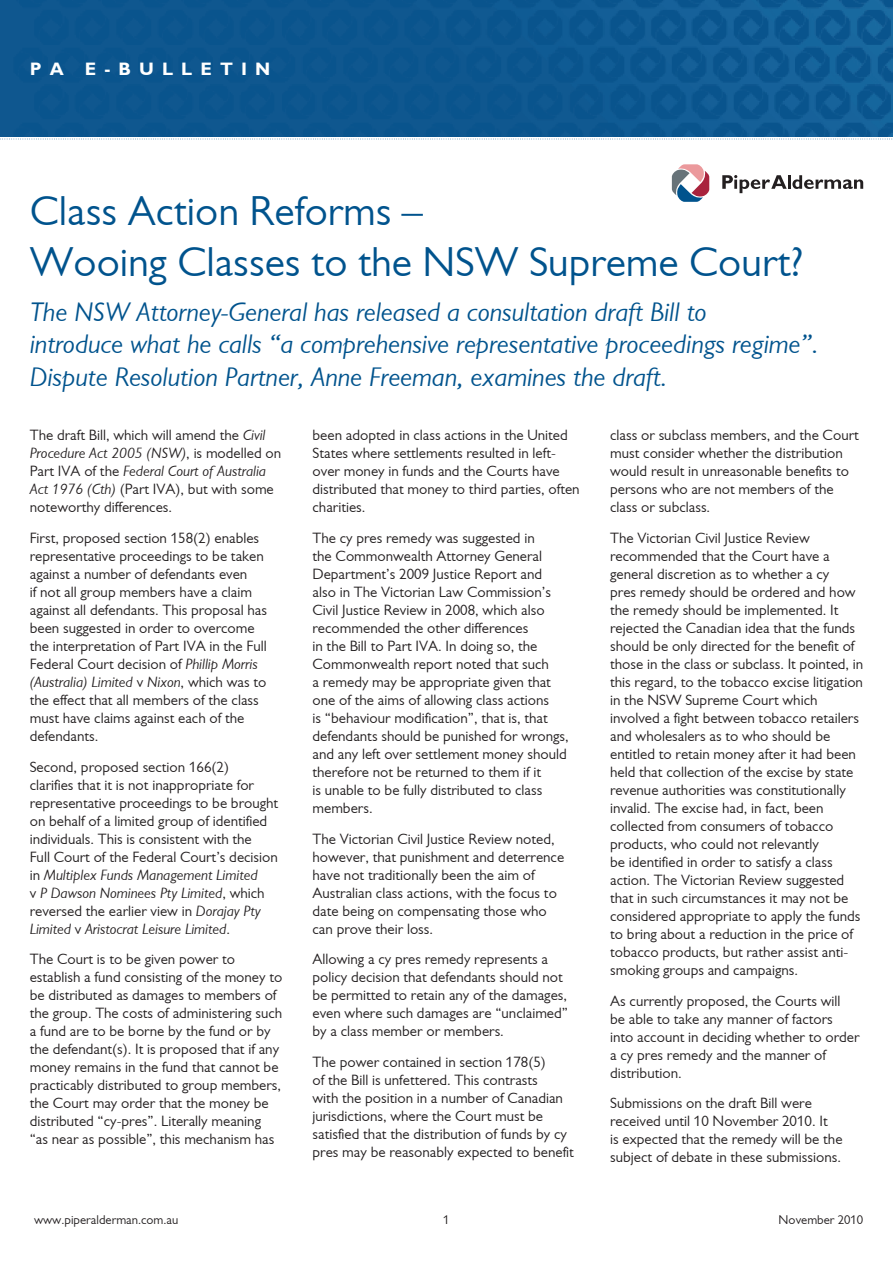
<style>
.page{position:relative;width:893px;height:1263px;background:#fff}
.page>*{position:absolute;margin:0;border:0;box-sizing:border-box;transform-origin:0 0}
.Blue_Main_Heading{font:42px/50.4px "Gill Alt One MT Book";color:#00538d}
.Blue_Author_or_intro{font:italic 27px/32.4px "Gill Alt One MT Book";color:#00538d}
.Publication_name{font:18px "Gill Alt One MT Bold";letter-spacing:.45em;color:#fff}
.Main_body_copy{font:15px/18px "Gill Alt One MT Book";color:#231f20}
.t1{font:12.75px "Gill Alt One MT Book";color:#231f20}
.s1{font-style:italic}
</style>
<div class="page">
<img style="left:0;top:0;width:893px;height:136px">
<svg style="left:0;top:139px;width:893px;height:1px"></svg>
<svg style="left:672px;top:164px;width:37px;height:38px"></svg>
<svg style="left:722px;top:175px;width:141px;height:18px"></svg>
<p class="Publication_name" style="left:30px;top:58px;width:242px">PA E-BULLETIN</p>
<p class="Blue_Main_Heading" style="left:30px;top:186px;width:775px">Class Action Reforms –<br>Wooing Classes to the NSW Supreme Court?</p>
<p class="Blue_Author_or_intro" style="left:30px;top:296px;width:790px">The NSW Attorney-General has released a consultation draft Bill to<br>introduce what he calls “a comprehensive representative proceedings regime”.<br>Dispute Resolution Partner, Anne Freeman, examines the draft.</p>
<p class="Main_body_copy" style="left:30px;top:426px;width:253px">The draft Bill, which will amend the <span class="s1">Civil Procedure Act 2005 (NSW)</span>, is modelled on Part IVA of the <span class="s1">Federal Court of Australia Act 1976 (Cth)</span> (Part IVA), but with some noteworthy differences.</p>
<p class="Main_body_copy" style="left:30px;top:529px;width:239px">First, proposed section 158(2) enables representative proceedings to be taken against a number of defendants even<br>if not all group members have a claim against all defendants. This proposal has been suggested in order to overcome the interpretation of Part IVA in the Full Federal Court decision of <span class="s1">Phillip Morris (Australia) Limited</span> v <span class="s1">Nixon</span>, which was to the effect that all members of the class must have claims against each of the defendants.</p>
<p class="Main_body_copy" style="left:30px;top:757px;width:250px">Second, proposed section 166(2)<br>clarifies that it is not inappropriate for representative proceedings to be brought on behalf of a limited group of identified individuals. This is consistent with the<br>Full Court of the Federal Court’s decision in <span class="s1">Multiplex Funds Management Limited<br></span>v <span class="s1">P Dawson Nominees Pty Limited</span>, which reversed the earlier view in <span class="s1">Dorajay Pty Limited</span> v <span class="s1">Aristocrat Leisure Limited</span>.</p>
<p class="Main_body_copy" style="left:30px;top:950px;width:254px">The Court is to be given power to establish a fund consisting of the money to be distributed as damages to members of the group. The costs of administering such a fund are to be borne by the fund or by the defendant(s). It is proposed that if any money remains in the fund that cannot be practicably distributed to group members, the Court may order that the money be distributed “cy-pres”. Literally meaning “as near as possible”, this mechanism has</p>
<p class="Main_body_copy" style="left:610px;top:426px;width:250px">class or subclass members, and the Court must consider whether the distribution would result in unreasonable benefits to persons who are not members of the class or subclass.</p>
<p class="Main_body_copy" style="left:610px;top:529px;width:254px">The Victorian Civil Justice Review recommended that the Court have a general discretion as to whether a cy<br>pres remedy should be ordered and how the remedy should be implemented. It rejected the Canadian idea that the funds should be only directed for the benefit of those in the class or subclass. It pointed, in this regard, to the tobacco excise litigation in the NSW Supreme Court which involved a fight between tobacco retailers and wholesalers as to who should be entitled to retain money after it had been held that collection of the excise by state revenue authorities was constitutionally invalid. The excise had, in fact, been collected from consumers of tobacco products, who could not relevantly<br>be identified in order to satisfy a class action. The Victorian Review suggested that in such circumstances it may not be considered appropriate to apply the funds to bring about a reduction in the price of tobacco products, but rather assist anti&shy;smoking groups and campaigns.</p>
<p class="Main_body_copy" style="left:610px;top:991px;width:251px">As currently proposed, the Courts will<br>be able to take any manner of factors into account in deciding whether to order a cy pres remedy and the manner of distribution.</p>
<p class="Main_body_copy" style="left:610px;top:1094px;width:234px">Submissions on the draft Bill were received until 10 November 2010. It<br>is expected that the remedy will be the subject of debate in these submissions.</p>
<p class="Main_body_copy" style="left:313px;top:426px;width:269px">been adopted in class actions in the United States where settlements resulted in left&shy;over money in funds and the Courts have distributed that money to third parties, often charities.</p>
<p class="Main_body_copy" style="left:313px;top:529px;width:258px">The cy pres remedy was suggested in<br>the Commonwealth Attorney General Department’s 2009 Justice Report and also in The Victorian Law Commission’s Civil Justice Review in 2008, which also recommended the other differences<br>in the Bill to Part IVA. In doing so, the Commonwealth report noted that such<br>a remedy may be appropriate given that one of the aims of allowing class actions<br>is “behaviour modification”, that is, that defendants should be punished for wrongs, and any left over settlement money should therefore not be returned to them if it<br>is unable to be fully distributed to class members.</p>
<p class="Main_body_copy" style="left:313px;top:829px;width:253px">The Victorian Civil Justice Review noted, however, that punishment and deterrence have not traditionally been the aim of Australian class actions, with the focus to date being on compensating those who can prove their loss.</p>
<p class="Main_body_copy" style="left:313px;top:950px;width:257px">Allowing a cy pres remedy represents a policy decision that defendants should not be permitted to retain any of the damages, even where such damages are “unclaimed” by a class member or members.</p>
<p class="Main_body_copy" style="left:313px;top:1053px;width:263px">The power contained in section 178(5)<br>of the Bill is unfettered. This contrasts<br>with the position in a number of Canadian jurisdictions, where the Court must be satisfied that the distribution of funds by cy pres may be reasonably expected to benefit</p>
<p class="t1" style="left:34px;top:1212px;width:146px">www.piperalderman.com.au</p>
<p class="t1" style="left:443px;top:1212px;width:8px">1</p>
<p class="t1" style="left:779px;top:1212px;width:86px">November 2010</p>
</div>
